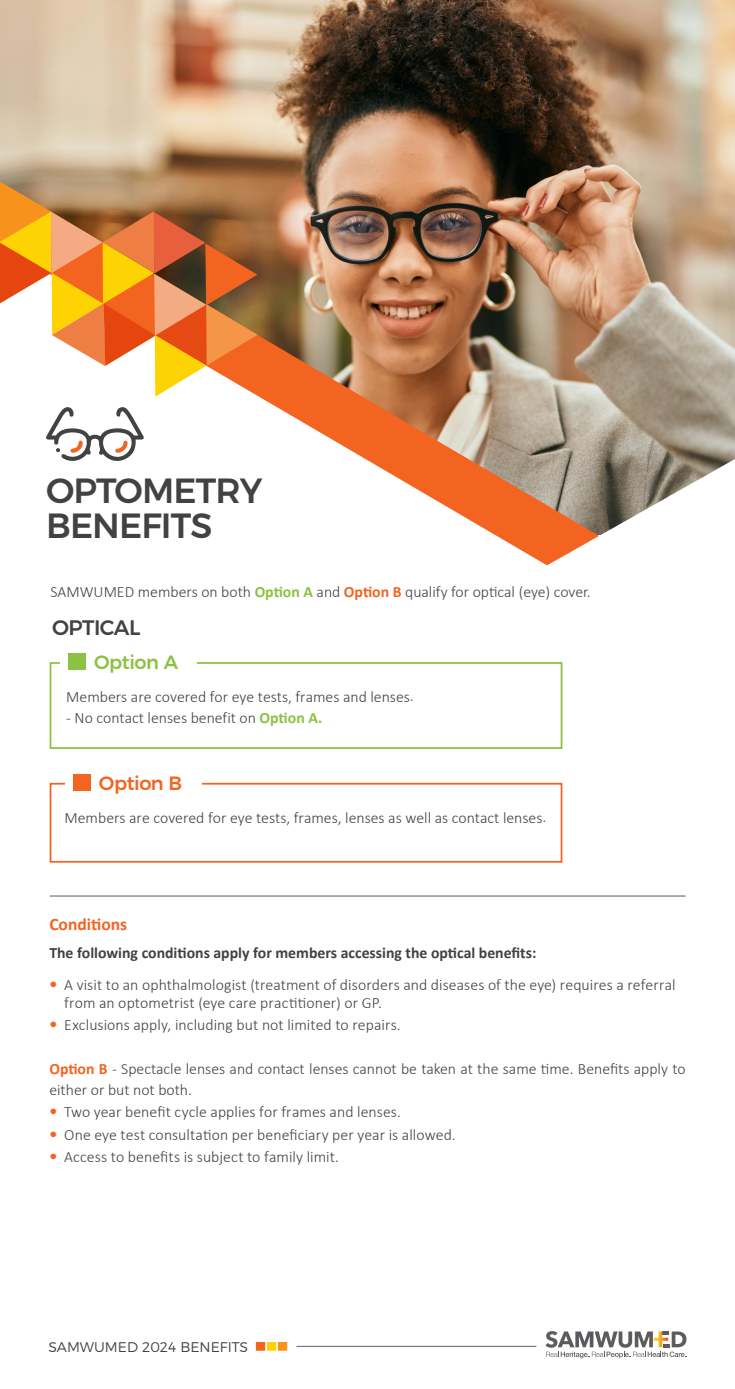
<style>
.page{position:relative;width:735px;height:1389px;background:#fff}
.page>*{position:absolute;margin:0;border:0;box-sizing:border-box;transform-origin:0 0}
.Page_Title{font:500 35px/35px "Montserrat";letter-spacing:-.025em;color:#424242}
.Titles_-_Benfits{font:500 21px "Montserrat";letter-spacing:-.025em;color:#424242}
.Titles_-_Benfits-2{font:500 19.25px "Montserrat";letter-spacing:-.025em;color:#8cc242}
.Titles_-_Benfits-3{font:500 19.25px "Montserrat";letter-spacing:-.025em;color:#f36421}
.Conditions_Heading{font:700 17.5px "Calibri";color:#f36421}
.Paragraph_Style_1{font:300 15.75px/17.5px "Calibri";color:#424242}
.Benefits_Paragraph_S{font:700 15.75px "Calibri";color:#424242}
.t1{font:300 14px "Montserrat";color:#424242}
.s1{font-weight:700;color:#8cc242}
.s2{font-weight:700;color:#f36421}
.s3{font-family:"Helvetica Neue LT Std";font-weight:100;font-stretch:condensed;color:#f36421}
</style>
<div class="page">
<img style="left:0;top:0;width:734px;height:459px">
<img style="left:257px;top:186px;width:356px;height:273px">
<svg style="left:581px;top:459px;width:153px;height:87px"></svg>
<svg style="left:0;top:245px;width:581px;height:321px"></svg>
<svg style="left:0;top:182px;width:257px;height:215px"></svg>
<svg style="left:0;top:430px;width:4px;height:136px"></svg>
<hr style="left:296px;top:1346px;width:240px;height:1px;background:#626464">
<div style="left:256px;top:1342px;width:9px;height:9px;background:#f36421"></div>
<div style="left:267px;top:1342px;width:9px;height:9px;background:#fed304"></div>
<div style="left:278px;top:1342px;width:9px;height:9px;background:#f7931d"></div>
<svg style="left:545px;top:1331px;width:141px;height:27px"></svg>
<div style="left:50px;top:662px;width:512px;height:87px;border:2px solid #8cc242"></div>
<div style="left:60px;top:649px;width:136px;height:25px;background:#fff"></div>
<div style="left:68px;top:653px;width:18px;height:17px;background:#8cc242"></div>
<div style="left:50px;top:783px;width:512px;height:80px;border:2px solid #f36421"></div>
<div style="left:65px;top:772px;width:136px;height:25px;background:#fff"></div>
<div style="left:73px;top:774px;width:18px;height:17px;background:#f36421"></div>
<hr style="left:50px;top:896px;width:635px;height:1px;background:#59595c">
<svg style="left:45px;top:405px;width:99px;height:57px"></svg>
<p class="Page_Title" style="left:46px;top:470px;width:218px">OPTOMETRY<br>BENEFITS</p>
<p class="Paragraph_Style_1" style="left:50px;top:582px;width:541px">SAMWUMED members on both <span class="s1">Option A</span> and <span class="s2">Option B</span> qualify for optical (eye) cover.</p>
<p class="Titles_-_Benfits" style="left:52px;top:611px;width:90px">OPTICAL</p>
<p class="Titles_-_Benfits-2" style="left:94px;top:646px;width:85px">Option A</p>
<p class="Paragraph_Style_1" style="left:66px;top:688px;width:349px">Members are covered for eye tests, frames and lenses.</p>
<p class="Paragraph_Style_1" style="left:66px;top:709px;width:257px">- No contact lenses benefit on <span class="s1">Option A.</span></p>
<p class="Titles_-_Benfits-3" style="left:99px;top:767px;width:85px">Option B</p>
<p class="Paragraph_Style_1" style="left:64px;top:809px;width:483px">Members are covered for eye tests, frames, lenses as well as contact lenses.</p>
<p class="Conditions_Heading" style="left:49px;top:912px;width:79px">Conditions</p>
<p class="Benefits_Paragraph_S" style="left:49px;top:941px;width:488px">The following conditions apply for members accessing the optical benefits:</p>
<p class="Paragraph_Style_1" style="left:64px;top:976px;width:612px;text-indent:-15px"><span class="s3">•</span> A visit to an ophthalmologist (treatment of disorders and diseases of the eye) requires a referral from an optometrist (eye care practitioner) or GP.</p>
<p class="Paragraph_Style_1" style="left:49px;top:1016px;width:353px"><span class="s3">•</span> Exclusions apply, including but not limited to repairs.</p>
<p class="Paragraph_Style_1" style="left:49px;top:1058px;width:637px;line-height:21px"><span class="s2">Option B</span> - Spectacle lenses and contact lenses cannot be taken at the same time. Benefits apply to either or but not both.</p>
<p class="Paragraph_Style_1" style="left:49px;top:1103px;width:353px"><span class="s3">•</span> Two year benefit cycle applies for frames and lenses.</p>
<p class="Paragraph_Style_1" style="left:49px;top:1125px;width:407px"><span class="s3">•</span> One eye test consultation per beneficiary per year is allowed.</p>
<p class="Paragraph_Style_1" style="left:49px;top:1148px;width:291px"><span class="s3">•</span> Access to benefits is subject to family limit.</p>
<p class="t1" style="left:48px;top:1336px;width:201px">SAMWUMED 2024 BENEFITS</p>
</div>
